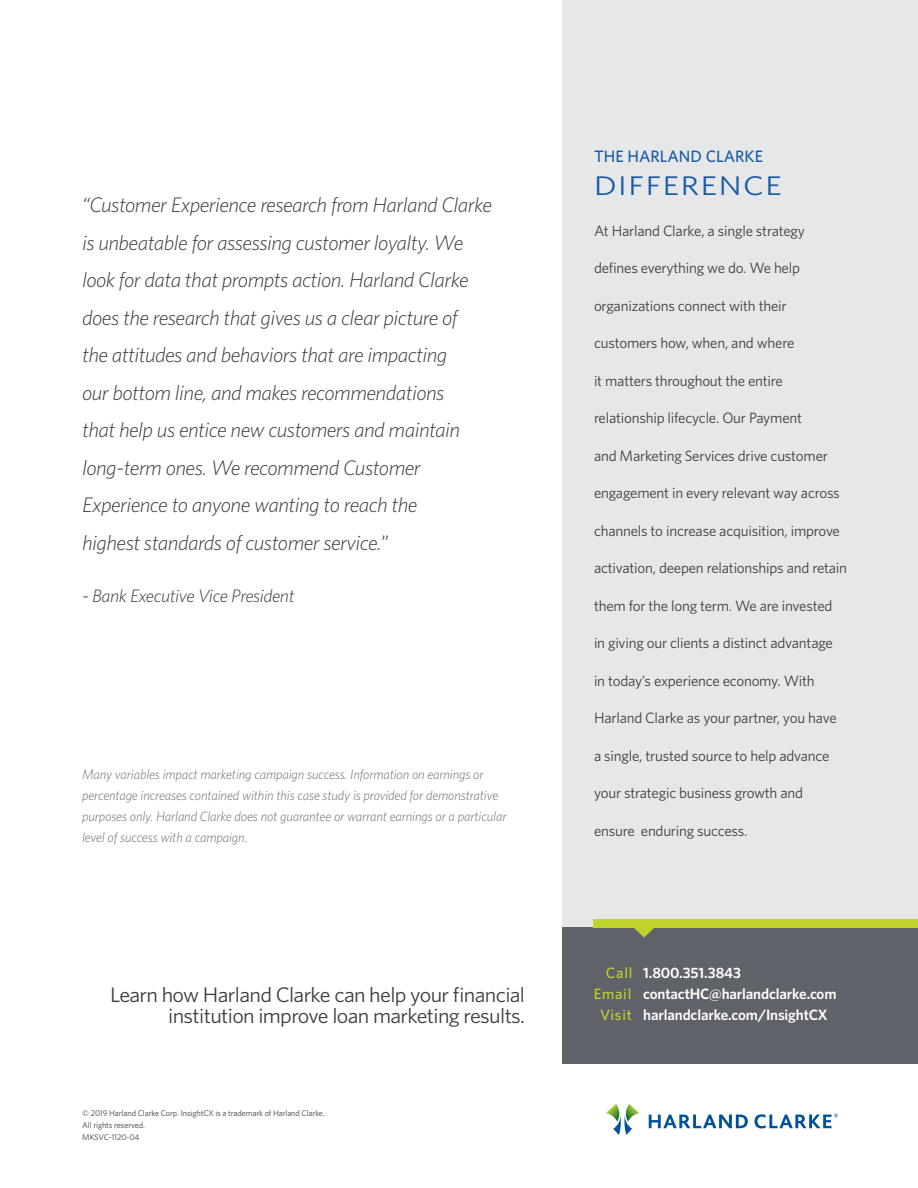
<style>
.page{position:relative;width:918px;height:1188px;background:#fff}
.page>*{position:absolute;margin:0;border:0;box-sizing:border-box;transform-origin:0 0}
.t1{font:27px "Whitney";letter-spacing:.05em;color:#195ca2;scale:1.2 1}
.t2{font:italic 300 21px/37.5px "Whitney";letter-spacing:-.025em;color:#3e3e3f;scale:1.05 1}
.t3{font:21px/21px "Whitney";letter-spacing:-.03em;color:#3e3e3f;text-align:right;scale:1.05 1}
.t4{font:italic 300 18px "Whitney";letter-spacing:-.025em;color:#3e3e3f;scale:1.05 1}
.t5{font:500 16.5px "Whitney";color:#195ca2}
.t6{font:15px "Whitney";letter-spacing:-.015em;color:#3e3e3f}
.t7{font:600 15px "Whitney";letter-spacing:-.01em;color:#fff}
.t8{font:italic 300 13.5px/21px "Whitney";letter-spacing:-.01em;color:#6c6d70}
.t9{font:8.25px/12px "Whitney";letter-spacing:-.01em;color:#3e3e3f}
.s1{font-style:normal}
.s2{font-weight:500;color:#c0d32b}
</style>
<div class="page">
<svg style="left:649px;top:1115px;width:99px;height:13px"></svg>
<svg style="left:606px;top:1104px;width:33px;height:31px"></svg>
<svg style="left:754px;top:1113px;width:84px;height:16px"></svg>
<div style="left:562px;top:0;width:356px;height:959px;background:#e6e7e9"></div>
<div style="left:562px;top:928px;width:356px;height:136px;background:#5f6369"></div>
<div style="left:593px;top:919px;width:325px;height:8px;background:#c0d32b"></div>
<svg style="left:631px;top:927px;width:26px;height:10px"></svg>
<p class="t2" style="left:82px;top:186px;width:392px">“Customer Experience research from Harland Clarke is unbeatable for assessing customer loyalty. We look for data that prompts action. Harland Clarke does the research that gives us a clear picture of<br>the attitudes and behaviors that are impacting<br>our bottom line, and makes recommendations<br>that help us entice new customers and maintain long-term ones. We recommend Customer Experience to anyone wanting to reach the<br>highest standards of customer service.<span class="s1">”</span></p>
<p class="t4" style="left:82px;top:584px;width:204px">- Bank Executive Vice President</p>
<p class="t8" style="left:82px;top:763px;width:426px">Many variables impact marketing campaign success. Information on earnings or percentage increases contained within this case study is provided for demonstrative purposes only. Harland Clarke does not guarantee or warrant earnings or a particular level of success with a campaign.</p>
<h2 class="t3" style="left:110px;top:984px;width:397px">Learn how Harland Clarke can help your financial institution improve loan marketing results.</h2>
<p class="t9" style="left:82px;top:1107px;width:244px">© 2019 Harland Clarke Corp. InsightCX is a trademark of Harland Clarke.<br>All rights reserved.<br>MKSVC-1120-04</p>
<p class="t5" style="left:594px;top:146px;width:171px">THE HARLAND CLARKE</p>
<h1 class="t1" style="left:594px;top:167px;width:158px">DIFFERENCE</h1>
<p class="t6" style="left:594px;top:221px;width:213px">At Harland Clarke, a single strategy</p>
<p class="t6" style="left:594px;top:258px;width:208px">defines everything we do. We help</p>
<p class="t6" style="left:594px;top:296px;width:194px">organizations connect with their</p>
<p class="t6" style="left:594px;top:333px;width:202px">customers how, when, and where</p>
<p class="t6" style="left:594px;top:371px;width:190px">it matters throughout the entire</p>
<p class="t6" style="left:594px;top:408px;width:210px">relationship lifecycle. Our Payment</p>
<p class="t6" style="left:594px;top:446px;width:235px">and Marketing Services drive customer</p>
<p class="t6" style="left:594px;top:483px;width:247px">engagement in every relevant way across</p>
<p class="t6" style="left:594px;top:521px;width:247px">channels to increase acquisition, improve</p>
<p class="t6" style="left:594px;top:558px;width:255px">activation, deepen relationships and retain</p>
<p class="t6" style="left:594px;top:596px;width:240px">them for the long term. We are invested</p>
<p class="t6" style="left:594px;top:633px;width:240px">in giving our clients a distinct advantage</p>
<p class="t6" style="left:594px;top:671px;width:222px">in today’s experience economy. With</p>
<p class="t6" style="left:594px;top:708px;width:244px">Harland Clarke as your partner, you have</p>
<p class="t6" style="left:594px;top:746px;width:237px">a single, trusted source to help advance</p>
<p class="t6" style="left:594px;top:783px;width:211px">your strategic business growth and</p>
<p class="t6" style="left:594px;top:821px;width:155px">ensure enduring success.</p>
<p class="t7" style="left:606px;top:963px;width:137px"><span class="s2">Call</span> 1.800.351.3843</p>
<p class="t7" style="left:594px;top:984px;width:244px"><span class="s2">Email</span> contactHC@harlandclarke.com</p>
<p class="t7" style="left:600px;top:1005px;width:229px"><span class="s2">Visit</span> harlandclarke.com/InsightCX</p>
</div>
